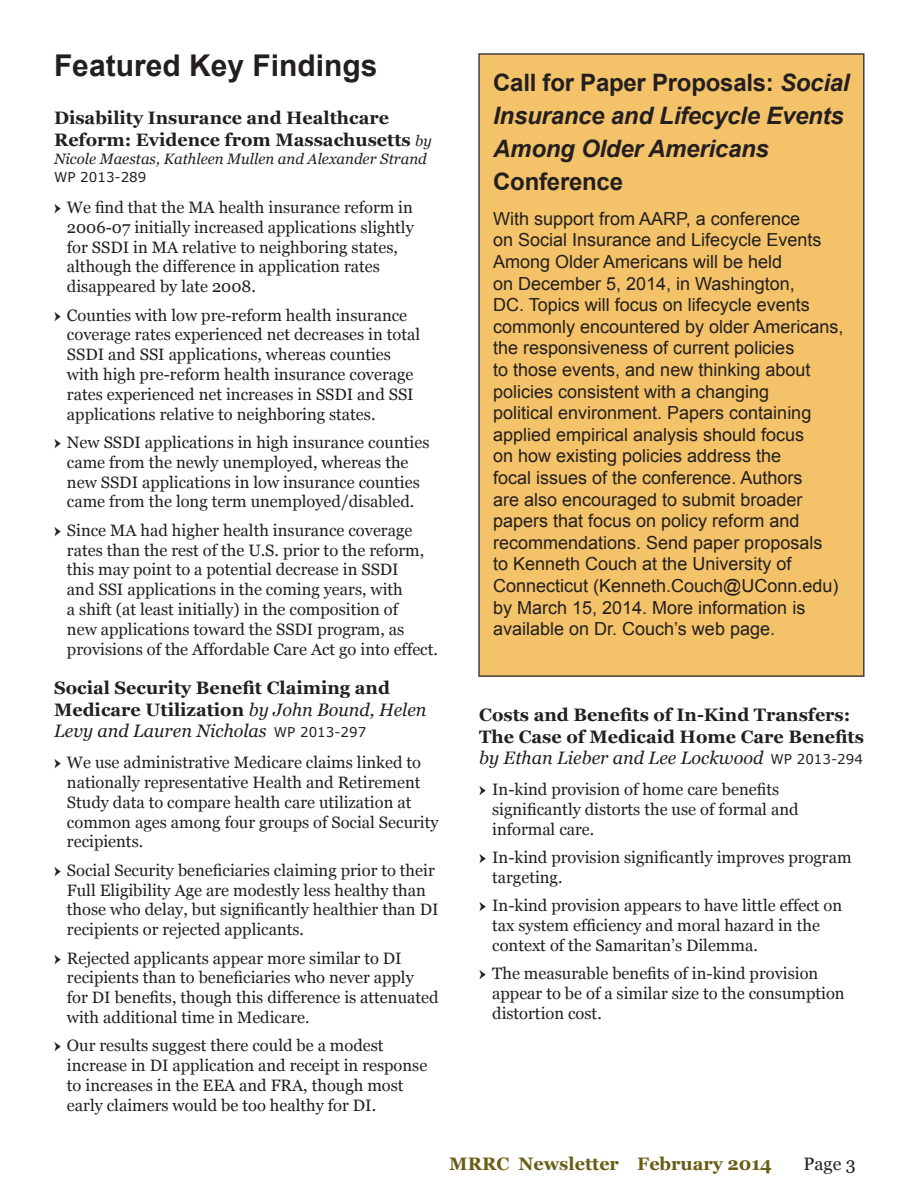
<style>
.page{position:relative;width:918px;height:1188px;background:#fff}
.page>*{position:absolute;margin:0;border:0;box-sizing:border-box;transform-origin:0 0}
.t1{font:700 30px "Arial";color:#231f20}
.t2{font:italic 700 24px/33px "Arial";letter-spacing:-.01em;color:#231f20}
.t3{font:18px/21.6px "Arial";color:#231f20}
.t4{font:700 18px/21.6px "Georgia";color:#231f20}
.t5{font:700 18px "Georgia";color:#695c14}
.t6{font:18px "Georgia";color:#231f20}
.t7{font:16.5px/19.8px "Georgia";color:#231f20}
.t8{font:italic 15px "Georgia";color:#231f20}
.t9{font:13.5px "Verdana";color:#231f20}
.s1{font-weight:400;font-style:italic;font-size:15px}
.s2{font-family:"Kepler Std"}
.s3{font-weight:400;font-style:italic}
.s4{font-family:"Verdana";font-weight:400;font-size:13.5px}
.s5{font-style:normal}
</style>
<div class="page">
<div style="left:479px;top:54px;width:385px;height:622px;background:#f3c269"></div>
<p class="t1" style="left:54px;top:45px;width:325px">Featured Key Findings</p>
<p class="t4" style="left:54px;top:107px;width:379px">Disability Insurance and Healthcare<br>Reform: Evidence from Massachusetts <span class="s1">by</span></p>
<p class="t8" style="left:54px;top:149px;width:374px">Nicole Maestas, Kathleen Mullen and Alexander Strand</p>
<p class="t9" style="left:54px;top:168px;width:94px">WP 2013-289</p>
<p class="t7" style="left:67px;top:198px;width:348px;text-indent:-13px"><span class="s2">Ț</span> We find that the MA health insurance reform in 2006-07 initially increased applications slightly for SSDI in MA relative to neighboring states, although the difference in application rates disappeared by late 2008.</p>
<p class="t7" style="left:67px;top:305px;width:355px;text-indent:-13px"><span class="s2">Ț</span> Counties with low pre-reform health insurance coverage rates experienced net decreases in total SSDI and SSI applications, whereas counties with high pre-reform health insurance coverage rates experienced net increases in SSDI and SSI applications relative to neighboring states.</p>
<p class="t7" style="left:54px;top:433px;width:377px;text-align:center"><span class="s2">Ț</span> New SSDI applications in high insurance counties came from the newly unemployed, whereas the new SSDI applications in low insurance counties came from the long term unemployed/disabled.</p>
<p class="t7" style="left:67px;top:521px;width:373px;text-indent:-13px"><span class="s2">Ț</span> Since MA had higher health insurance coverage rates than the rest of the U.S. prior to the reform, this may point to a potential decrease in SSDI<br>and SSI applications in the coming years, with<br>a shift (at least initially) in the composition of<br>new applications toward the SSDI program, as provisions of the Affordable Care Act go into effect.</p>
<p class="t4" style="left:54px;top:677px;width:374px">Social Security Benefit Claiming and<br>Medicare Utilization <span class="s3">by John Bound, Helen<br>Levy and Lauren Nicholas</span> <span class="s4">WP 2013-297</span></p>
<p class="t7" style="left:67px;top:753px;width:373px;text-indent:-13px"><span class="s2">Ț</span> We use administrative Medicare claims linked to nationally representative Health and Retirement Study data to compare health care utilization at common ages among four groups of Social Security recipients.</p>
<p class="t7" style="left:67px;top:861px;width:373px;text-indent:-13px"><span class="s2">Ț</span> Social Security beneficiaries claiming prior to their Full Eligibility Age are modestly less healthy than those who delay, but significantly healthier than DI recipients or rejected applicants.</p>
<p class="t7" style="left:67px;top:948px;width:373px;text-indent:-13px"><span class="s2">Ț</span> Rejected applicants appear more similar to DI recipients than to beneficiaries who never apply for DI benefits, though this difference is attenuated with additional time in Medicare.</p>
<p class="t7" style="left:67px;top:1036px;width:362px;text-indent:-13px"><span class="s2">Ț</span> Our results suggest there could be a modest increase in DI application and receipt in response to increases in the EEA and FRA, though most early claimers would be too healthy for DI.</p>
<p class="t2" style="left:493px;top:67px;width:358px"><span class="s5">Call for Paper Proposals:</span> Social<br>Insurance and Lifecycle Events<br>Among Older Americans<br><span class="s5">Conference</span></p>
<p class="t3" style="left:493px;top:208px;width:352px">With support from AARP, a conference<br>on Social Insurance and Lifecycle Events Among Older Americans will be held<br>on December 5, 2014, in Washington,<br>DC. Topics will focus on lifecycle events commonly encountered by older Americans, the responsiveness of current policies<br>to those events, and new thinking about policies consistent with a changing<br>political environment. Papers containing applied empirical analysis should focus<br>on how existing policies address the<br>focal issues of the conference. Authors<br>are also encouraged to submit broader papers that focus on policy reform and recommendations. Send paper proposals<br>to Kenneth Couch at the University of Connecticut (Kenneth.Couch@UConn.edu) by March 15, 2014. More information is available on Dr. Couch’s web page.</p>
<p class="t4" style="left:479px;top:704px;width:386px">Costs and Benefits of In-Kind Transfers:<br>The Case of Medicaid Home Care Benefits <span class="s3">by Ethan Lieber and Lee Lockwood</span> <span class="s4">WP 2013-294</span></p>
<p class="t7" style="left:492px;top:780px;width:308px;text-indent:-13px"><span class="s2">Ț</span> In-kind provision of home care benefits significantly distorts the use of formal and informal care.</p>
<p class="t7" style="left:492px;top:848px;width:361px;text-indent:-13px"><span class="s2">Ț</span> In-kind provision significantly improves program targeting.</p>
<p class="t7" style="left:492px;top:896px;width:351px;text-indent:-13px"><span class="s2">Ț</span> In-kind provision appears to have little effect on tax system efficiency and moral hazard in the context of the Samaritan’s Dilemma.</p>
<p class="t7" style="left:492px;top:964px;width:354px;text-indent:-13px"><span class="s2">Ț</span> The measurable benefits of in-kind provision appear to be of a similar size to the consumption distortion cost.</p>
<p class="t5" style="left:449px;top:1152px;width:324px">MRRC Newsletter February 2014</p>
<p class="t6" style="left:804px;top:1153px;width:54px">Page 3</p>
</div>
